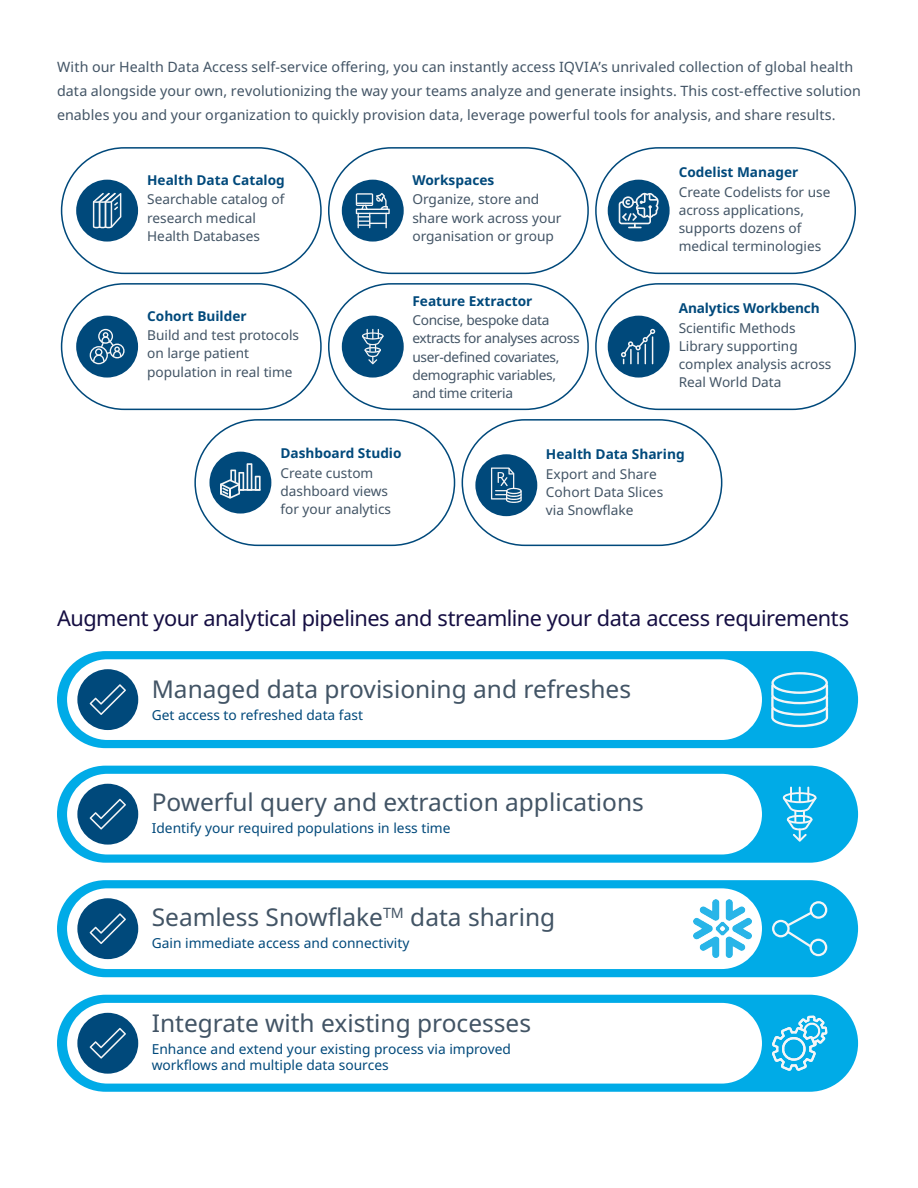
<style>
.page{position:relative;width:918px;height:1188px;background:#fff}
.page>*{position:absolute;margin:0;border:0;box-sizing:border-box;transform-origin:0 0}
.t1{font:24.45px "Noto Sans";color:#425465}
.t2{font:21.75px "Noto Sans";letter-spacing:-.025em;color:#150e42}
.t3{font:14.25px/24px "Noto Sans";letter-spacing:.005em;color:#425465}
.t4{font:13.8px/16.5px "Noto Sans";color:#00497b}
.t5{font:13.65px/18.1px "Noto Sans";color:#425465}
.t6{font:700 13.65px "Noto Sans";color:#00497b}
.t7{font:13.65px/18.1px "Noto Sans";letter-spacing:-.025em;color:#425465}
</style>
<div class="page">
<div style="left:328px;top:147px;width:261px;height:127px;border:2px solid #00497b;border-radius:63px"></div>
<div style="left:342px;top:180px;width:62px;height:62px;background:#00497b;border-radius:50%"></div>
<svg style="left:356px;top:193px;width:34px;height:35px"></svg>
<div style="left:61px;top:147px;width:261px;height:127px;border:2px solid #00497b;border-radius:63px"></div>
<div style="left:76px;top:180px;width:62px;height:62px;background:#00497b;border-radius:50%"></div>
<svg style="left:93px;top:193px;width:28px;height:35px"></svg>
<div style="left:595px;top:147px;width:261px;height:127px;border:2px solid #00497b;border-radius:63px"></div>
<div style="left:608px;top:180px;width:62px;height:62px;background:#00497b;border-radius:50%"></div>
<svg style="left:619px;top:193px;width:40px;height:35px"></svg>
<div style="left:61px;top:283px;width:261px;height:127px;border:2px solid #00497b;border-radius:63px"></div>
<div style="left:76px;top:316px;width:62px;height:62px;background:#00497b;border-radius:50%"></div>
<svg style="left:90px;top:329px;width:35px;height:35px"></svg>
<div style="left:328px;top:283px;width:261px;height:127px;border:2px solid #00497b;border-radius:63px"></div>
<div style="left:342px;top:316px;width:62px;height:62px;background:#00497b;border-radius:50%"></div>
<svg style="left:362px;top:329px;width:22px;height:35px"></svg>
<div style="left:595px;top:283px;width:261px;height:127px;border:2px solid #00497b;border-radius:63px"></div>
<div style="left:608px;top:316px;width:62px;height:62px;background:#00497b;border-radius:50%"></div>
<svg style="left:621px;top:329px;width:34px;height:35px"></svg>
<div style="left:194px;top:419px;width:261px;height:127px;border:2px solid #00497b;border-radius:63px"></div>
<div style="left:209px;top:452px;width:62px;height:62px;background:#00497b;border-radius:50%"></div>
<svg style="left:220px;top:463px;width:41px;height:36px"></svg>
<div style="left:462px;top:419px;width:260px;height:127px;border:2px solid #00497b;border-radius:63px"></div>
<div style="left:475px;top:454px;width:62px;height:62px;background:#00497b;border-radius:50%"></div>
<svg style="left:491px;top:468px;width:31px;height:35px"></svg>
<div style="left:57px;top:651px;width:801px;height:97px;background:#00abe7;border-radius:49px"></div>
<div style="left:67px;top:659px;width:695px;height:81px;background:#fff;border-radius:40px"></div>
<div style="left:77px;top:669px;width:61px;height:61px;background:#00497b;border-radius:50%"></div>
<svg style="left:90px;top:684px;width:36px;height:31px"></svg>
<svg style="left:771px;top:672px;width:57px;height:55px"></svg>
<div style="left:57px;top:766px;width:801px;height:97px;background:#00abe7;border-radius:49px"></div>
<div style="left:67px;top:774px;width:695px;height:81px;background:#fff;border-radius:40px"></div>
<div style="left:77px;top:784px;width:61px;height:61px;background:#00497b;border-radius:50%"></div>
<svg style="left:90px;top:799px;width:36px;height:31px"></svg>
<div style="left:57px;top:995px;width:801px;height:97px;background:#00abe7;border-radius:49px"></div>
<div style="left:67px;top:1003px;width:695px;height:81px;background:#fff;border-radius:40px"></div>
<div style="left:77px;top:1013px;width:61px;height:61px;background:#00497b;border-radius:50%"></div>
<svg style="left:90px;top:1028px;width:36px;height:31px"></svg>
<svg style="left:772px;top:1016px;width:55px;height:55px"></svg>
<div style="left:57px;top:880px;width:801px;height:97px;background:#00abe7;border-radius:49px"></div>
<div style="left:67px;top:888px;width:695px;height:81px;background:#fff;border-radius:40px"></div>
<div style="left:77px;top:898px;width:61px;height:61px;background:#00497b;border-radius:50%"></div>
<svg style="left:90px;top:913px;width:36px;height:31px"></svg>
<svg style="left:772px;top:901px;width:55px;height:55px"></svg>
<img style="left:694px;top:900px;width:58px;height:58px">
<svg style="left:783px;top:787px;width:34px;height:55px"></svg>
<p class="t3" style="left:57px;top:55px;width:805px">With our Health Data Access self-service offering, you can instantly access IQVIA’s unrivaled collection of global health data alongside your own, revolutionizing the way your teams analyze and generate insights. This cost-effective solution enables you and your organization to quickly provision data, leverage powerful tools for analysis, and share results.</p>
<p class="t6" style="left:147px;top:172px;width:139px">Health Data Catalog</p>
<p class="t5" style="left:147px;top:191px;width:139px">Searchable catalog of research medical<br>Health Databases</p>
<p class="t6" style="left:147px;top:308px;width:101px">Cohort Builder</p>
<p class="t5" style="left:147px;top:327px;width:153px">Build and test protocols on large patient population in real time</p>
<p class="t6" style="left:412px;top:172px;width:83px">Workspaces</p>
<p class="t5" style="left:412px;top:191px;width:151px">Organize, store and share work across your organisation or group</p>
<p class="t6" style="left:412px;top:293px;width:121px">Feature Extractor</p>
<p class="t7" style="left:412px;top:311px;width:169px">Concise, bespoke data extracts for analyses across user-defined covariates, demographic variables, and time criteria</p>
<p class="t6" style="left:679px;top:164px;width:121px">Codelist Manager</p>
<p class="t5" style="left:679px;top:183px;width:153px">Create Codelists for use across applications, supports dozens of medical terminologies</p>
<p class="t6" style="left:679px;top:301px;width:143px">Analytics Workbench</p>
<p class="t5" style="left:679px;top:319px;width:154px">Scientific Methods<br>Library supporting complex analysis across<br>Real World Data</p>
<p class="t6" style="left:281px;top:445px;width:123px">Dashboard Studio</p>
<p class="t5" style="left:281px;top:464px;width:112px">Create custom dashboard views for your analytics</p>
<p class="t6" style="left:546px;top:447px;width:140px">Health Data Sharing</p>
<p class="t5" style="left:546px;top:465px;width:119px">Export and Share<br>Cohort Data Slices via Snowflake</p>
<h2 class="t2" style="left:57px;top:605px;width:794px">Augment your analytical pipelines and streamline your data access requirements</h2>
<h1 class="t1" style="left:152px;top:675px;width:481px">Managed data provisioning and refreshes</h1>
<p class="t4" style="left:152px;top:707px;width:213px">Get access to refreshed data fast</p>
<h1 class="t1" style="left:152px;top:788px;width:494px">Powerful query and extraction applications</h1>
<p class="t4" style="left:152px;top:820px;width:300px">Identify your required populations in less time</p>
<h1 class="t1" style="left:152px;top:903px;width:405px">Seamless Snowflake<sup>TM</sup> data sharing</h1>
<p class="t4" style="left:152px;top:935px;width:259px">Gain immediate access and connectivity</p>
<h1 class="t1" style="left:152px;top:1009px;width:381px">Integrate with existing processes</h1>
<p class="t4" style="left:152px;top:1041px;width:361px">Enhance and extend your existing process via improved workflows and multiple data sources</p>
</div>
